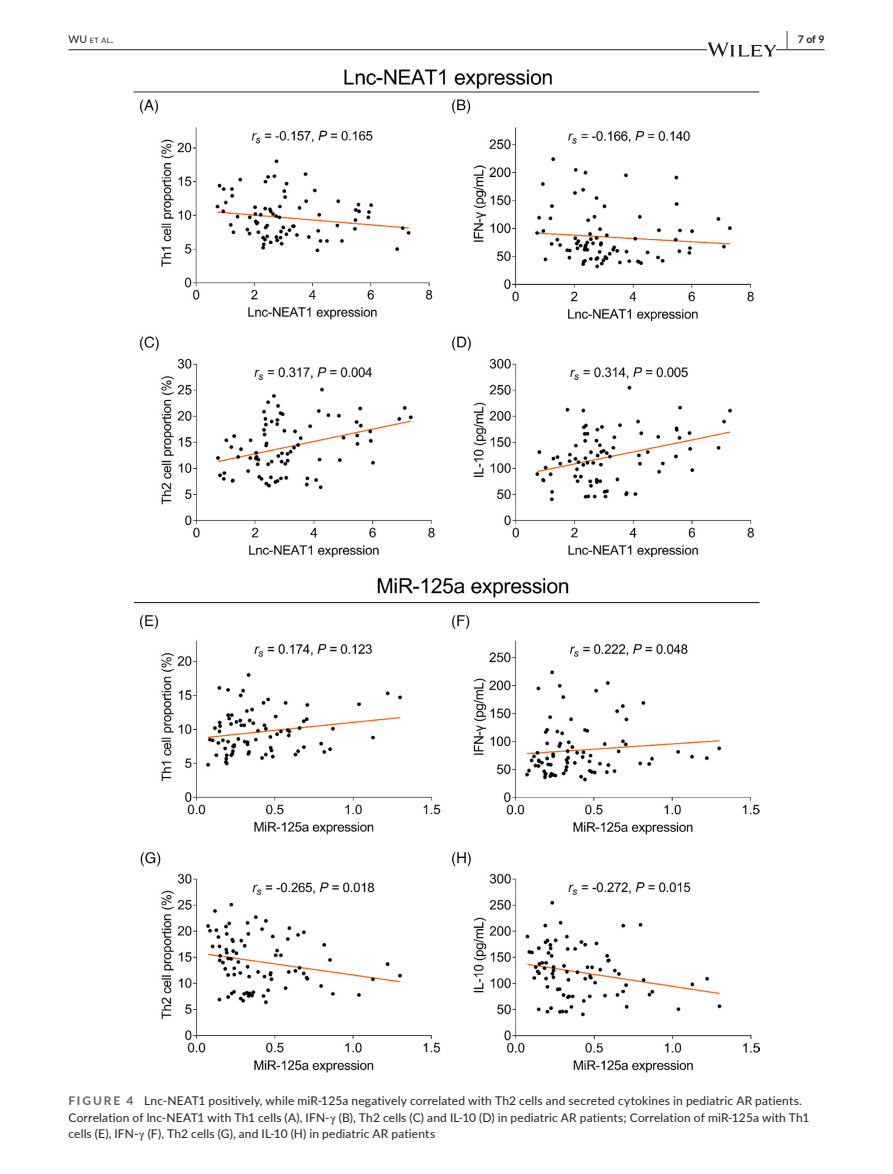
<style>
.page{position:relative;width:893px;height:1174px;background:#fff}
.page>*{position:absolute;margin:0;border:0;box-sizing:border-box;transform-origin:0 0}
.t1{font:12px/16.5px "Lato";letter-spacing:.015em;color:#231f20}
.t2{font:700 10.5px "Lato";color:#231f20}
.t3{font:7.35px "Lato";color:#231f20}
.s1{font-size:10.5px}
.s2{font-size:19.5px}
.s3{font-weight:700;color:#636366}
.s4{font-family:"STIX"}
</style>
<div class="page">
<hr style="left:68px;top:49px;width:756px;height:1px;background:#231f20">
<svg style="left:707px;top:42px;width:69px;height:15px"></svg>
<img style="left:133px;top:69px;width:627px;height:1003px">
<p class="t3" style="left:68px;top:35px;width:46px"><span class="s1">WU</span> et al<span class="s1">.</span></p>
<p class="t2" style="left:786px;top:31px;width:40px"><span class="s2">|</span> 7 of 9</p>
<p class="t1" style="left:68px;top:1092px;width:743px"><span class="s3">FIGURE 4</span> Lnc-NEAT1 positively, while miR-125a negatively correlated with Th2 cells and secreted cytokines in pediatric AR patients.<br>Correlation of lnc-NEAT1 with Th1 cells (A), IFN-<span class="s4">γ</span> (B), Th2 cells (C) and IL-10 (D) in pediatric AR patients; Correlation of miR-125a with Th1 cells (E), IFN-<span class="s4">γ</span> (F), Th2 cells (G), and IL-10 (H) in pediatric AR patients</p>
</div>
